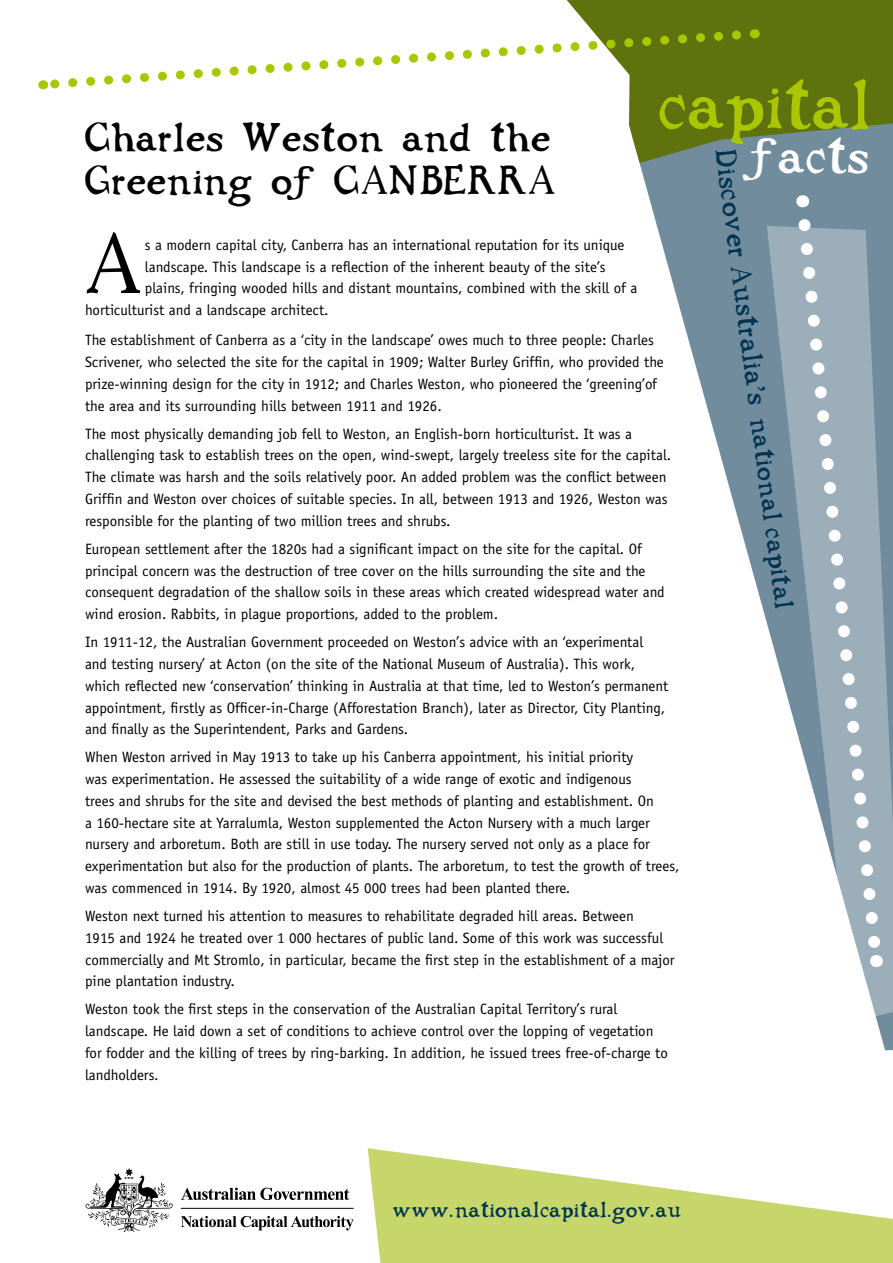
<style>
.page{position:relative;width:893px;height:1263px;background:#fff}
.page>*{position:absolute;margin:0;border:0;box-sizing:border-box;transform-origin:0 0}
.t1{font:76.05px "Buccaneer T1 Plain";color:#000}
.t2{font:62.25px "Buccaneer T1 Plain";color:#aac600}
.t3{font:45px "Buccaneer T1 Plain";color:#fff}
.t4{font:36px/43.2px "Buccaneer T1 Plain";color:#000}
.t5{font:25.5px "Buccaneer T1 Plain";color:#003452}
.t6{font:19.5px "Buccaneer T1 Plain";color:#003452}
.t7{font:15px/21.8px "Officina Sans";color:#000}
.s1{font-family:"Old Claude"}
.s2{font-size:23.7px}
</style>
<div class="page">
<svg style="left:368px;top:1148px;width:525px;height:115px;fill:#c6d66a"></svg>
<svg style="left:639px;top:163px;width:254px;height:887px"></svg>
<svg style="left:566px;top:0;width:327px;height:163px;background:#74863f"></svg>
<svg style="left:767px;top:226px;width:126px;height:796px"></svg>
<svg style="left:791px;top:212px;width:97px;height:750px"></svg>
<svg style="left:802px;top:195px;width:1px;height:12px"></svg>
<svg style="left:876px;top:955px;width:1px;height:12px"></svg>
<svg style="left:42px;top:25px;width:704px;height:69px"></svg>
<svg style="left:181px;top:1187px;width:168px;height:13px"></svg>
<svg style="left:85px;top:1168px;width:88px;height:64px"></svg>
<hr style="left:181px;top:1208px;width:173px;height:1px;background:#000">
<svg style="left:181px;top:1216px;width:173px;height:14px"></svg>
<h2 class="t2" style="left:659px;top:77px;width:216px">capital</h2>
<h3 class="t5" style="left:737px;top:148px;width:474px;rotate:83deg">Discover Australia<span class="s1">’</span>s <span class="s2">nationalcapital</span></h3>
<h3 class="t4" style="left:85px;top:121px;width:468px">Charles Weston and the<br>Greening of Canb</h3>
<h3 class="t3" style="left:751px;top:135px;width:121px">facts</h3>
<h3 class="t4" style="left:444px;top:164px;width:54px">erra</h3>
<h1 class="t1" style="left:85px;top:230px;width:61px">A</h1>
<p class="t7" style="left:145px;top:234px;width:481px">s a modern capital city, Canberra has an international reputation for its unique</p>
<p class="t7" style="left:145px;top:256px;width:462px">landscape. This landscape is a reflection of the inherent beauty of the site’s</p>
<p class="t7" style="left:145px;top:277px;width:494px">plains, fringing wooded hills and distant mountains, combined with the skill of a</p>
<p class="t7" style="left:85px;top:299px;width:245px">horticulturist and a landscape architect.</p>
<p class="t7" style="left:85px;top:329px;width:580px">The establishment of Canberra as a ‘city in the landscape’ owes much to three people: Charles Scrivener, who selected the site for the capital in 1909; Walter Burley Griffin, who provided the prize-winning design for the city in 1912; and Charles Weston, who pioneered the ‘greening’of the area and its surrounding hills between 1911 and 1926.</p>
<p class="t7" style="left:85px;top:423px;width:588px">The most physically demanding job fell to Weston, an English-born horticulturist. It was a challenging task to establish trees on the open, wind-swept, largely treeless site for the capital.<br>The climate was harsh and the soils relatively poor. An added problem was the conflict between Griffin and Weston over choices of suitable species. In all, between 1913 and 1926, Weston was responsible for the planting of two million trees and shrubs.</p>
<p class="t7" style="left:85px;top:538px;width:581px">European settlement after the 1820s had a significant impact on the site for the capital. Of principal concern was the destruction of tree cover on the hills surrounding the site and the consequent degradation of the shallow soils in these areas which created widespread water and wind erosion. Rabbits, in plague proportions, added to the problem.</p>
<p class="t7" style="left:85px;top:631px;width:585px">In 1911-12, the Australian Government proceeded on Weston’s advice with an ‘experimental and testing nursery’ at Acton (on the site of the National Museum of Australia). This work, which reflected new ‘conservation’ thinking in Australia at that time, led to Weston’s permanent appointment, firstly as Officer-in-Charge (Afforestation Branch), later as Director, City Planting, and finally as the Superintendent, Parks and Gardens.</p>
<p class="t7" style="left:85px;top:746px;width:596px">When Weston arrived in May 1913 to take up his Canberra appointment, his initial priority<br>was experimentation. He assessed the suitability of a wide range of exotic and indigenous<br>trees and shrubs for the site and devised the best methods of planting and establishment. On<br>a 160-hectare site at Yarralumla, Weston supplemented the Acton Nursery with a much larger nursery and arboretum. Both are still in use today. The nursery served not only as a place for experimentation but also for the production of plants. The arboretum, to test the growth of trees, was commenced in 1914. By 1920, almost 45 000 trees had been planted there.</p>
<p class="t7" style="left:85px;top:905px;width:591px">Weston next turned his attention to measures to rehabilitate degraded hill areas. Between<br>1915 and 1924 he treated over 1 000 hectares of public land. Some of this work was successful commercially and Mt Stromlo, in particular, became the first step in the establishment of a major pine plantation industry.</p>
<p class="t7" style="left:85px;top:998px;width:584px">Weston took the first steps in the conservation of the Australian Capital Territory’s rural landscape. He laid down a set of conditions to achieve control over the lopping of vegetation for fodder and the killing of trees by ring-barking. In addition, he issued trees free-of-charge to landholders.</p>
<h3 class="t6" style="left:393px;top:1200px;width:291px">www.nationalcapital.gov.au</h3>
</div>
